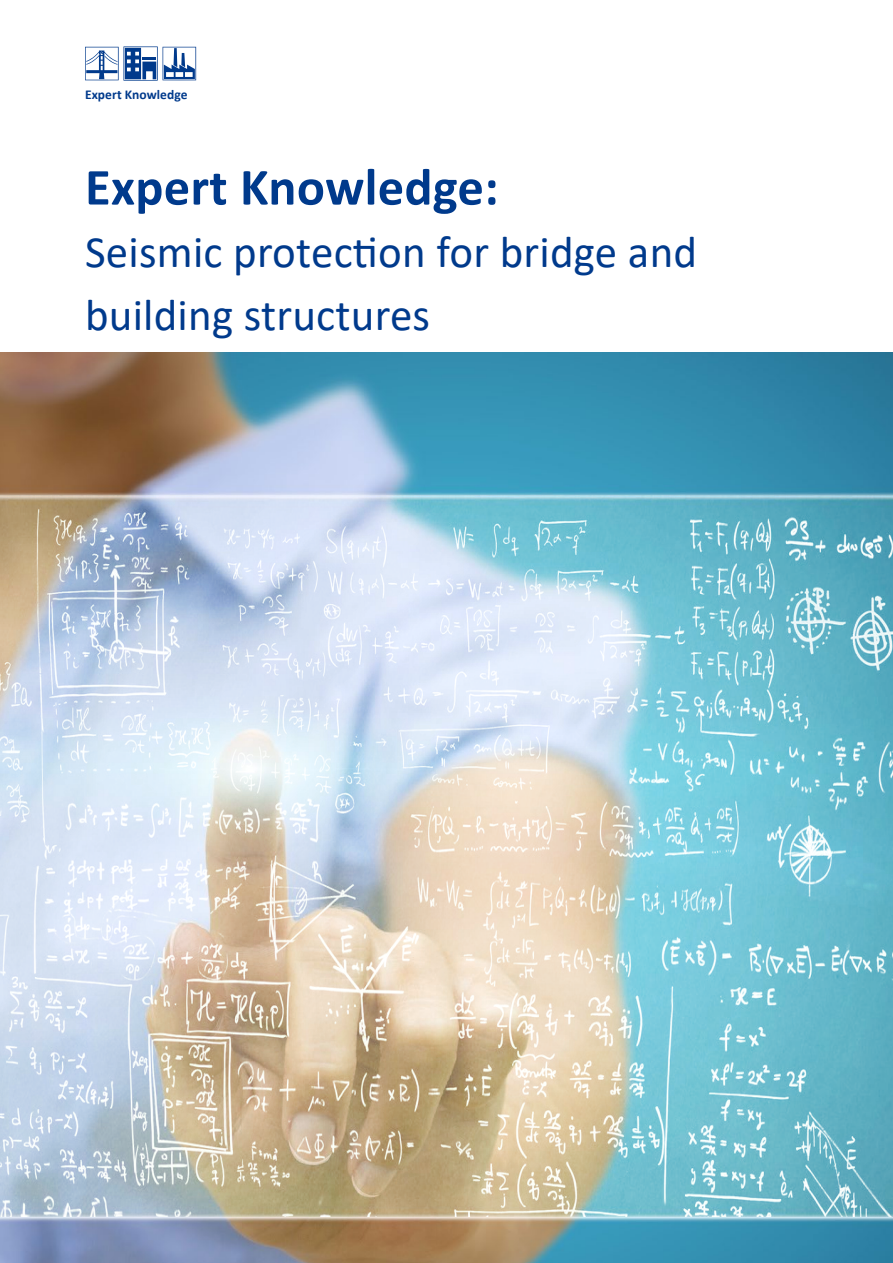
<style>
.page{position:relative;width:893px;height:1263px;background:#fff}
.page>*{position:absolute;margin:0;border:0;box-sizing:border-box;transform-origin:0 0}
.t1{font:700 52.5px "Calibri";letter-spacing:.005em;color:#003a8c}
.t2{font:45px/63px "Calibri";letter-spacing:.005em;color:#003a8c}
.t3{font:700 13.5px "Calibri";letter-spacing:.005em;color:#003a8c}
</style>
<div class="page">
<svg style="left:85px;top:47px;width:111px;height:34px"></svg>
<img style="left:0;top:353px;width:893px;height:910px">
<img style="left:0;top:495px;width:893px;height:721px">
<p class="t3" style="left:85px;top:85px;width:104px">Expert Knowledge</p>
<p class="t1" style="left:85px;top:150px;width:415px">Expert Knowledge:</p>
<p class="t2" style="left:85px;top:219px;width:614px">Seismic protection for bridge and building structures</p>
</div>
